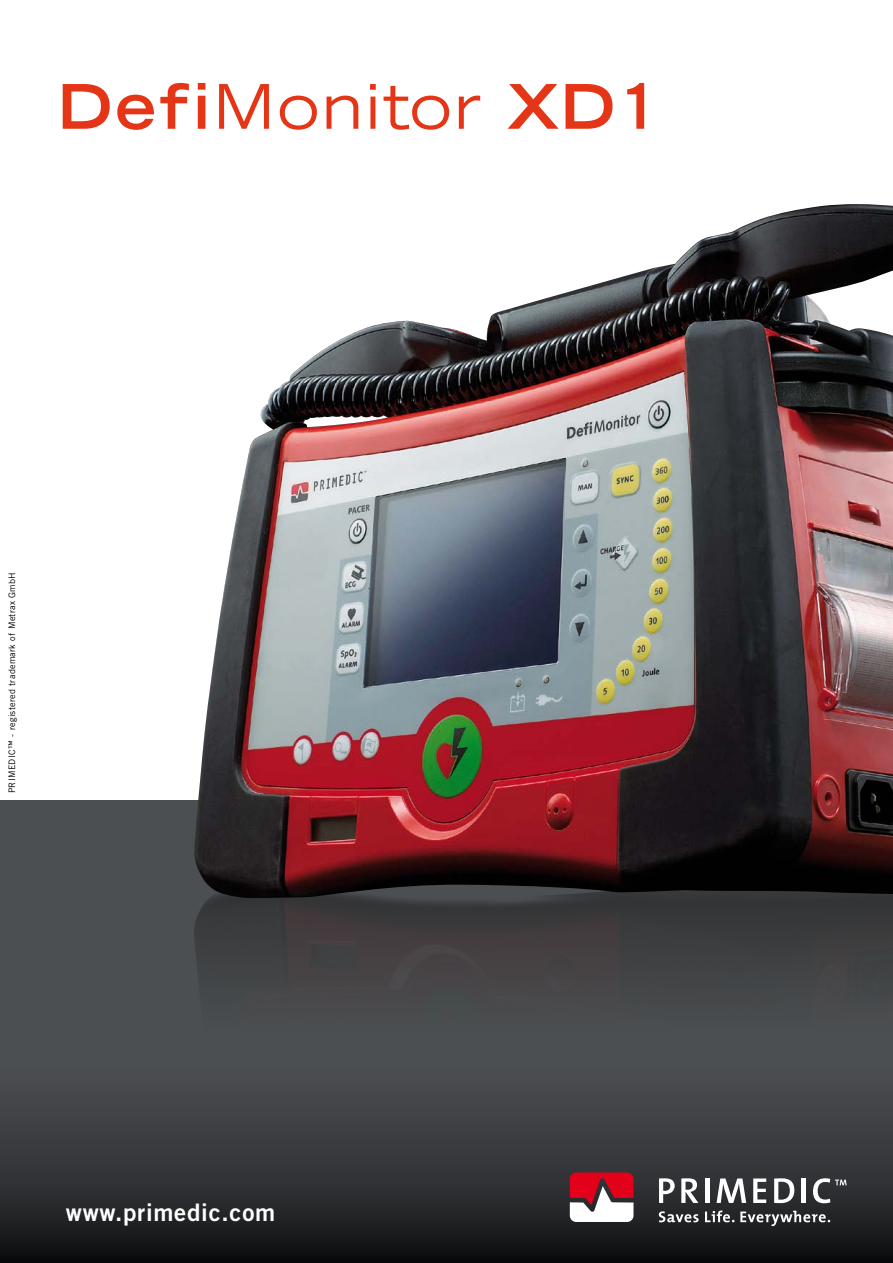
<style>
.page{position:relative;width:893px;height:1263px;background:#fff}
.page>*{position:absolute;margin:0;border:0;box-sizing:border-box;transform-origin:0 0}
.t1{font:700 expanded 61.5px "Trade Gothic LH";letter-spacing:.05em;color:#e53517}
.t2{font:24.15px "Trade Gothic Bold Two";letter-spacing:.03em;color:#fff}
.t3{font:9px "Trade Gothic";letter-spacing:.03em;color:#000}
.s1{font-weight:400}
</style>
<div class="page">
<svg style="left:0;top:801px;width:194px;height:462px;background:#404345"></svg>
<img style="left:192px;top:886px;width:701px;height:377px">
<img style="left:194px;top:204px;width:699px;height:694px">
<h1 class="t1" style="left:57px;top:66px;width:605px">Defi<span class="s1">Monitor</span> XD1</h1>
<p class="t3" style="left:7px;top:793px;width:223px;rotate:-90deg">PRIMEDIC™ - registered trademark of Metrax GmbH</p>
<h2 class="t2" style="left:66px;top:1198px;width:211px">www.primedic.com</h2>
</div>
